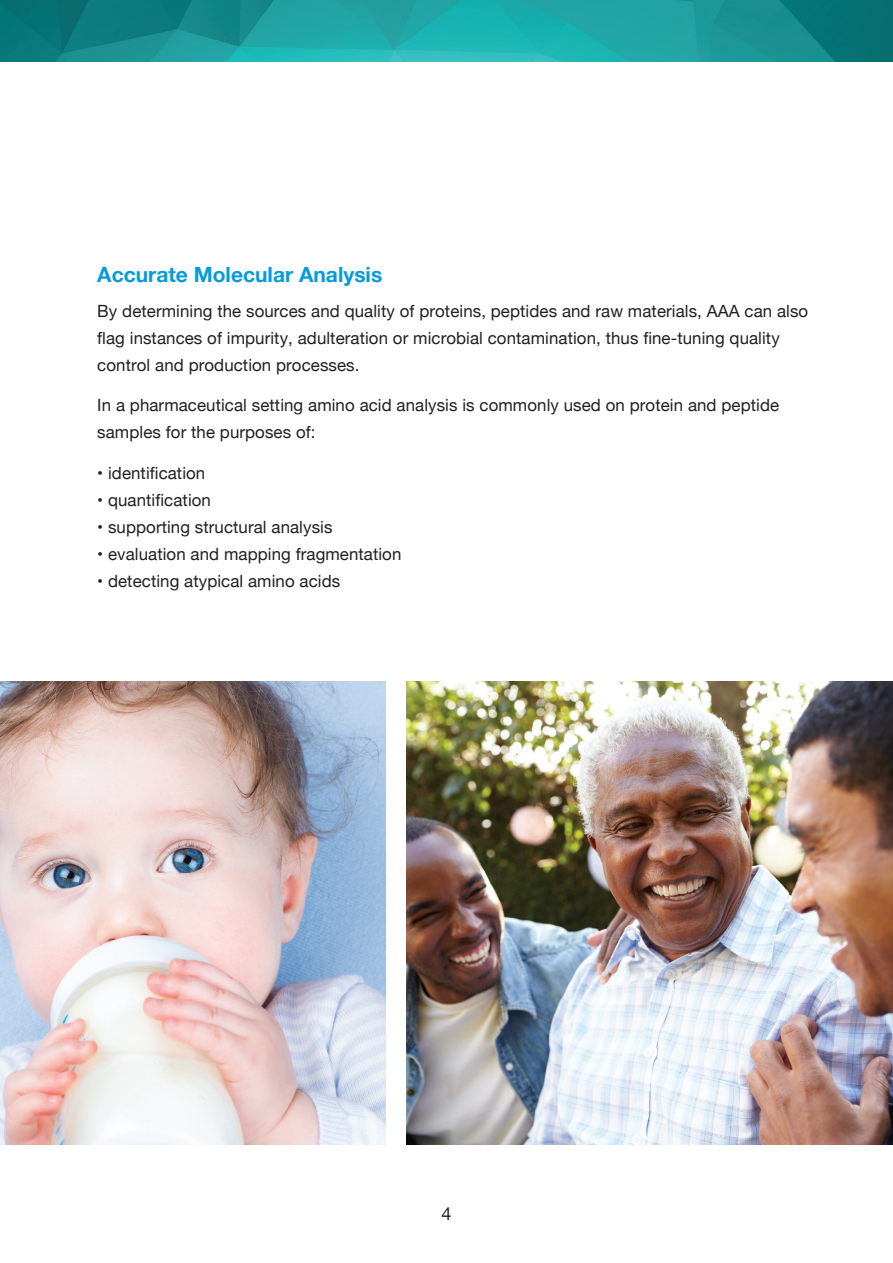
<style>
.page{position:relative;width:893px;height:1263px;background:#fff}
.page>*{position:absolute;margin:0;border:0;box-sizing:border-box;transform-origin:0 0}
.t1{font:700 21px "Helvetica Neue";color:#069bda}
.t2{font:18px "Helvetica Neue";color:#231f20}
.t3{font:16.8px/27px "Helvetica Neue";letter-spacing:.005em;color:#231f20}
</style>
<div class="page">
<img style="left:0;top:682px;width:385px;height:463px">
<img style="left:407px;top:682px;width:486px;height:463px">
<img style="left:0;top:0;width:893px;height:62px">
<p class="t1" style="left:97px;top:258px;width:286px">Accurate Molecular Analysis</p>
<p class="t3" style="left:97px;top:298px;width:712px">By determining the sources and quality of proteins, peptides and raw materials, AAA can also flag instances of impurity, adulteration or microbial contamination, thus fine-tuning quality control and production processes.</p>
<p class="t3" style="left:97px;top:393px;width:683px">In a pharmaceutical setting amino acid analysis is commonly used on protein and peptide samples for the purposes of:</p>
<p class="t3" style="left:97px;top:460px;width:110px">• identification</p>
<p class="t3" style="left:97px;top:487px;width:115px">• quantification</p>
<p class="t3" style="left:97px;top:514px;width:237px">• supporting structural analysis</p>
<p class="t3" style="left:97px;top:541px;width:306px">• evaluation and mapping fragmentation</p>
<p class="t3" style="left:97px;top:568px;width:244px">• detecting atypical amino acids</p>
<p class="t2" style="left:441px;top:1201px;width:12px">4</p>
</div>
